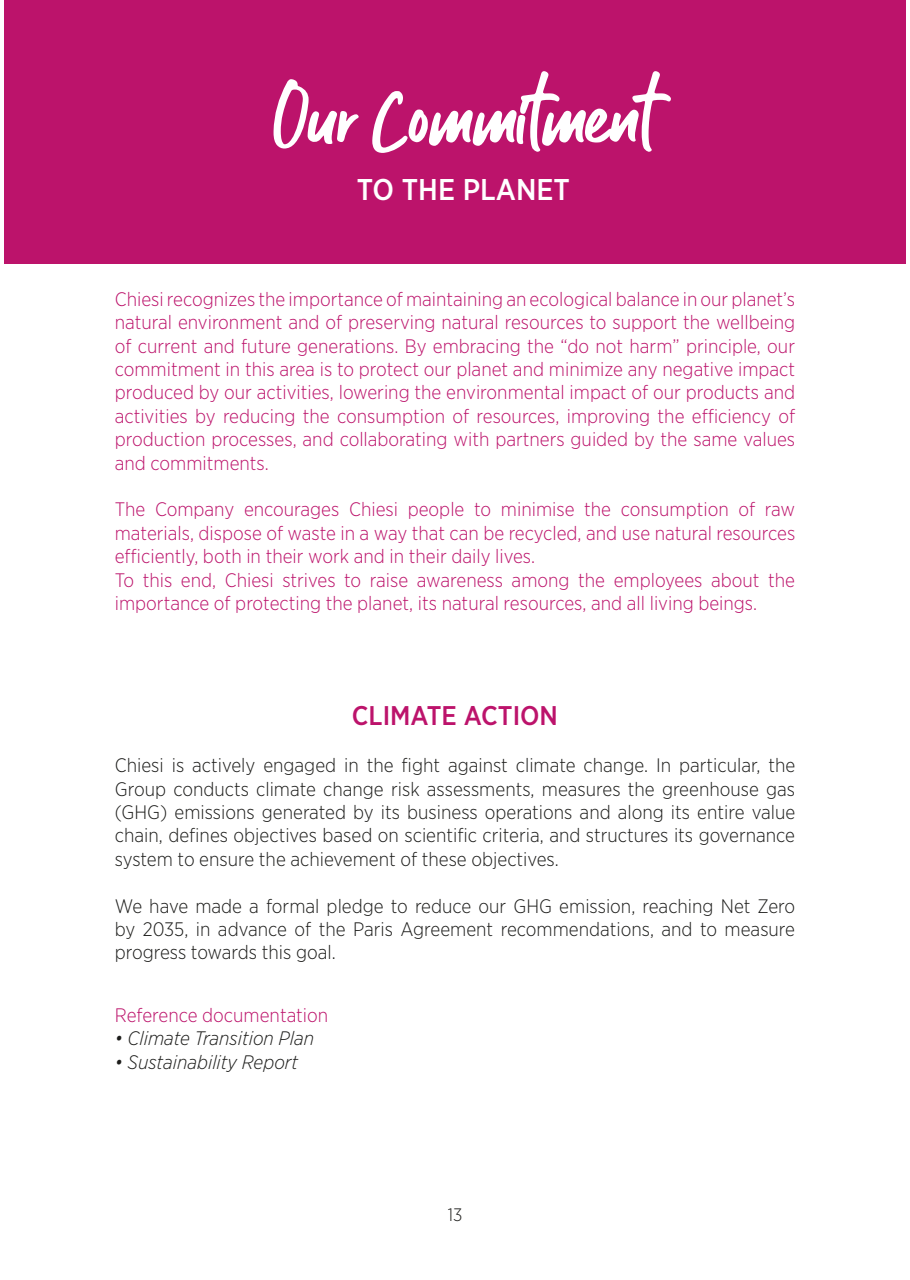
<style>
.page{position:relative;width:910px;height:1280px;background:#fff}
.page>*{position:absolute;margin:0;border:0;box-sizing:border-box;transform-origin:0 0}
.t1{font:75px "Guthen Bloots Basic";color:#fff}
.Area{font:500 30px "Gotham Narrow";color:#fff}
.Subtitle{font:500 27px "Gotham Narrow";color:#bc136b}
.Paragrafo_1{font:300 19.5px/23.4px "Gotham Narrow";color:#bc136b;text-align:justify}
.Paragrafo_1-2{font:300 19.5px/23.4px "Gotham Narrow";color:#1d1d1b;text-align:justify}
.t2{font:italic 300 19.5px "Gotham Narrow";color:#1d1d1b}
.t3{font:300 18px "Gotham Narrow";color:#1d1d1b}
</style>
<div class="page">
<div style="left:4px;top:0;width:902px;height:264px;background:#bc136b"></div>
<p class="t1" style="left:273px;top:70px;width:382px">Our Commitment</p>
<p class="Area" style="left:357px;top:170px;width:215px">TO THE PLANET</p>
<p class="Paragrafo_1" style="left:115px;top:287px;width:682px">Chiesi recognizes the importance of maintaining an ecological balance in our planet’s natural environment and of preserving natural resources to support the wellbeing of current and future generations. By embracing the “do not harm” principle, our commitment in this area is to protect our planet and minimize any negative impact produced by our activities, lowering the environmental impact of our products and activities by reducing the consumption of resources, improving the efficiency of production processes, and collaborating with partners guided by the same values and commitments.</p>
<p class="Paragrafo_1" style="left:115px;top:497px;width:682px">The Company encourages Chiesi people to minimise the consumption of raw materials, dispose of waste in a way that can be recycled, and use natural resources efficiently, both in their work and in their daily lives.</p>
<p class="Paragrafo_1" style="left:115px;top:567px;width:682px">To this end, Chiesi strives to raise awareness among the employees about the importance of protecting the planet, its natural resources, and all living beings.</p>
<p class="Subtitle" style="left:352px;top:698px;width:208px">CLIMATE ACTION</p>
<p class="Paragrafo_1-2" style="left:115px;top:753px;width:682px">Chiesi is actively engaged in the fight against climate change. In particular, the Group conducts climate change risk assessments, measures the greenhouse gas (GHG) emissions generated by its business operations and along its entire value chain, defines objectives based on scientific criteria, and structures its governance system to ensure the achievement of these objectives.</p>
<p class="Paragrafo_1-2" style="left:115px;top:893px;width:682px">We have made a formal pledge to reduce our GHG emission, reaching Net Zero by 2035, in advance of the Paris Agreement recommendations, and to measure progress towards this goal.</p>
<p class="Paragrafo_1" style="left:115px;top:1003px;width:215px">Reference documentation</p>
<p class="t2" style="left:115px;top:1026px;width:201px">• Climate Transition Plan</p>
<p class="t2" style="left:115px;top:1050px;width:185px">• Sustainability Report</p>
<p class="t3" style="left:448px;top:1204px;width:16px">13</p>
</div>
